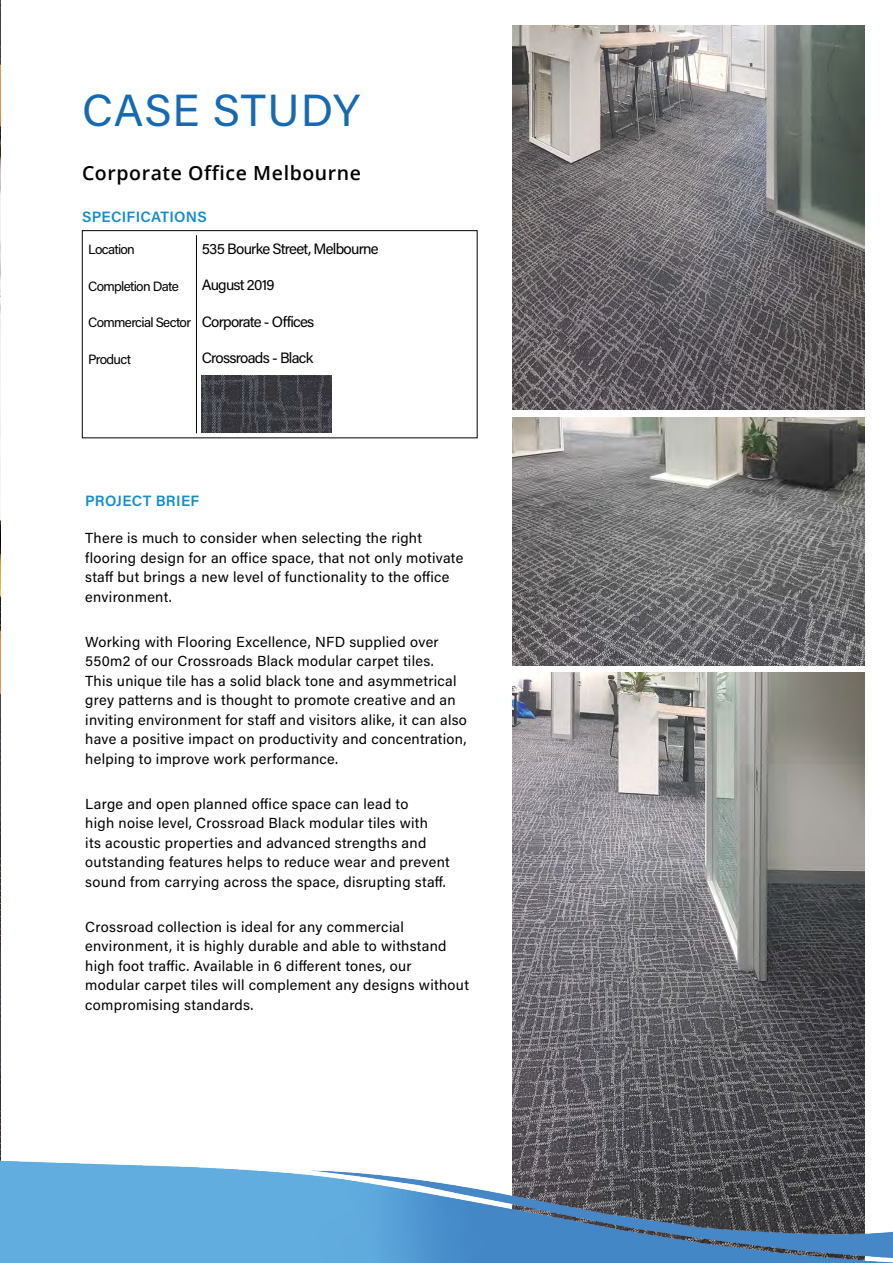
<style>
.page{position:relative;width:893px;height:1263px;background:#fff}
.page>*{position:absolute;margin:0;border:0;box-sizing:border-box;transform-origin:0 0}
.t1{font:45px "Acumin Pro";letter-spacing:.015em;color:#156ab3}
.t2{font:600 19.5px "Open Sans";letter-spacing:.03em;color:#000}
.t3{font:15px "Acumin Pro";letter-spacing:-.05em;color:#000}
.t4{font:600 15px "Acumin Pro";letter-spacing:.02em;color:#148dcd}
.t5{font:14.55px/19.5px "Acumin Pro";letter-spacing:.02em;color:#000}
.t6{font:13.5px "Acumin Pro";letter-spacing:-.05em;color:#000}
</style>
<div class="page">
<div style="left:82px;top:230px;width:395px;height:208px;border:1px solid #000"></div>
<hr style="left:196px;top:235px;width:1px;height:198px;background:#000">
<img style="left:202px;top:375px;width:130px;height:57px">
<img style="left:512px;top:417px;width:353px;height:248px">
<img style="left:512px;top:26px;width:353px;height:383px">
<img style="left:512px;top:673px;width:353px;height:487px">
<img style="left:0;top:0;width:1px;height:1160px">
<img style="left:0;top:1160px;width:893px;height:103px">
<h1 class="t1" style="left:82px;top:79px;width:279px">CASE STUDY</h1>
<h2 class="t2" style="left:82px;top:160px;width:281px">Corporate Office Melbourne</h2>
<p class="t4" style="left:82px;top:207px;width:126px">SPECIFICATIONS</p>
<p class="t6" style="left:88px;top:240px;width:48px">Location</p>
<p class="t6" style="left:88px;top:277px;width:92px">Completion Date</p>
<p class="t6" style="left:88px;top:313px;width:104px">Commercial Sector</p>
<p class="t6" style="left:88px;top:350px;width:44px">Product</p>
<p class="t3" style="left:202px;top:238px;width:178px">535 Bourke Street, Melbourne</p>
<p class="t3" style="left:202px;top:275px;width:74px">August 2019</p>
<p class="t3" style="left:202px;top:311px;width:114px">Corporate - Offices</p>
<p class="t3" style="left:202px;top:348px;width:113px">Crossroads - Black</p>
<p class="t4" style="left:85px;top:490px;width:116px">PROJECT BRIEF</p>
<p class="t5" style="left:85px;top:528px;width:380px">There is much to consider when selecting the right flooring design for an office space, that not only motivate staff but brings a new level of functionality to the office environment.</p>
<p class="t5" style="left:85px;top:631px;width:383px">Working with Flooring Excellence, NFD supplied over 550m2 of our Crossroads Black modular carpet tiles.<br>This unique tile has a solid black tone and asymmetrical grey patterns and is thought to promote creative and an inviting environment for staff and visitors alike, it can also have a positive impact on productivity and concentration, helping to improve work performance.</p>
<p class="t5" style="left:85px;top:793px;width:366px">Large and open planned office space can lead to<br>high noise level, Crossroad Black modular tiles with<br>its acoustic properties and advanced strengths and outstanding features helps to reduce wear and prevent sound from carrying across the space, disrupting staff.</p>
<p class="t5" style="left:85px;top:916px;width:385px">Crossroad collection is ideal for any commercial environment, it is highly durable and able to withstand high foot traffic. Available in 6 different tones, our modular carpet tiles will complement any designs without compromising standards.</p>
</div>
